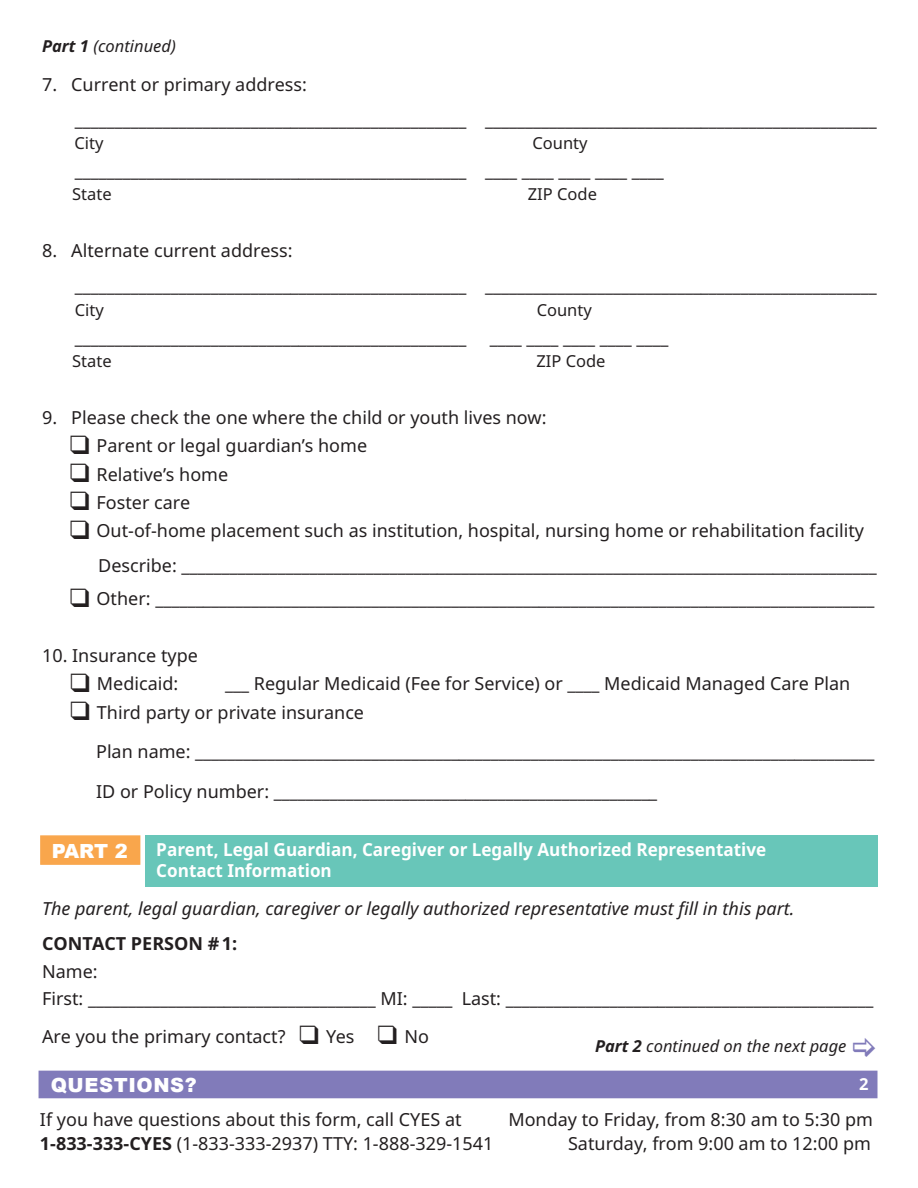
<style>
.page{position:relative;width:918px;height:1188px;background:#fff}
.page>*{position:absolute;margin:0;border:0;box-sizing:border-box;transform-origin:0 0}
.t1{font:900 19.5px "Arial";letter-spacing:.03em;color:#fff}
.t2{font:18px/28.3px "Noto Sans";color:#231f20}
.t3{font:italic 18px "Noto Sans";color:#231f20}
.t4{font:700 18px/21.6px "Noto Sans";color:#fff;scale:.95 1}
.t5{font:700 18px "Noto Sans";color:#231f20}
.t6{font:16.5px "Noto Sans";color:#231f20}
.t7{font:italic 16.5px "Noto Sans";color:#231f20}
.t8{font:700 16.5px "Noto Sans";color:#fff}
.s1{font-weight:700}
.s2{font-family:"Monotype Sorts";font-size:25.5px}
</style>
<div class="page">
<div style="left:40px;top:835px;width:100px;height:30px;background:#f9a64c;border:2px solid #f9a64c"></div>
<div style="left:145px;top:835px;width:733px;height:52px;background:#68c6b9"></div>
<div style="left:39px;top:1071px;width:839px;height:27px;background:#817bba"></div>
<p class="t7" style="left:42px;top:35px;width:135px"><span class="s1">Part 1</span> (continued)</p>
<p class="t2" style="left:75px;top:66px;width:803px;line-height:35.1px;text-indent:-33px">7. Current or primary address:<br>_________________________________________________ _________________________________________________</p>
<p class="t6" style="left:74px;top:132px;width:31px">City</p>
<p class="t6" style="left:532px;top:132px;width:57px">County</p>
<p class="t2" style="left:75px;top:156px;width:590px">_________________________________________________ ____ ____ ____ ____ ____</p>
<p class="t6" style="left:72px;top:183px;width:41px">State</p>
<p class="t6" style="left:528px;top:183px;width:71px">ZIP Code</p>
<p class="t2" style="left:75px;top:233px;width:803px;line-height:35.1px;text-indent:-33px">8. Alternate current address:<br>_________________________________________________ _________________________________________________</p>
<p class="t6" style="left:75px;top:298px;width:31px">City</p>
<p class="t6" style="left:537px;top:298px;width:57px">County</p>
<p class="t2" style="left:75px;top:323px;width:393px">_________________________________________________</p>
<p class="t2" style="left:490px;top:323px;width:180px">____ ____ ____ ____ ____</p>
<p class="t6" style="left:72px;top:350px;width:41px">State</p>
<p class="t6" style="left:536px;top:350px;width:71px">ZIP Code</p>
<p class="t2" style="left:70px;top:403px;width:795px;text-indent:-28px">9. Please check the one where the child or youth lives now:<br><span class="s2">q</span> Parent or legal guardian’s home<br><span class="s2">q</span> Relative’s home<br><span class="s2">q</span> Foster care<br><span class="s2">q</span> Out-of-home placement such as institution, hospital, nursing home or rehabilitation facility</p>
<p class="t2" style="left:70px;top:549px;width:808px;line-height:33px;text-align:right">Describe: _______________________________________________________________________________________<br><span class="s2">q</span> Other: __________________________________________________________________________________________</p>
<p class="t2" style="left:42px;top:641px;width:157px;text-align:center">10. Insurance type <span class="s2">q</span> Medicaid:</p>
<p class="t2" style="left:70px;top:669px;width:781px;text-indent:155px">___ Regular Medicaid (Fee for Service) or ____ Medicaid Managed Care Plan <span class="s2">q</span> Third party or private insurance</p>
<p class="t2" style="left:96px;top:737px;width:780px">Plan name: _____________________________________________________________________________________</p>
<p class="t2" style="left:96px;top:777px;width:563px">ID or Policy number: ________________________________________________</p>
<p class="t1" style="left:52px;top:837px;width:78px">PART 2</p>
<p class="t4" style="left:156px;top:838px;width:644px">Parent, Legal Guardian, Caregiver or Legally Authorized Representative<br>Contact Information</p>
<p class="t3" style="left:42px;top:895px;width:754px">The parent, legal guardian, caregiver or legally authorized representative must fill in this part.</p>
<p class="t5" style="left:42px;top:931px;width:197px">CONTACT PERSON # 1:</p>
<p class="t2" style="left:42px;top:957px;width:833px;line-height:27.8px">Name:<br>First: ____________________________________ MI: _____ Last: ______________________________________________</p>
<p class="t2" style="left:42px;top:1021px;width:388px">Are you the primary contact? <span class="s2">q</span> Yes <span class="s2">q</span> No</p>
<p class="t7" style="left:595px;top:1035px;width:253px"><span class="s1">Part 2</span> continued on the next page</p>
<p class="t8" style="left:859px;top:1072px;width:11px">2</p>
<p class="t1" style="left:51px;top:1071px;width:148px">QUESTIONS?</p>
<p class="t2" style="left:40px;top:1105px;width:423px">If you have questions about this form, call CYES at</p>
<p class="t2" style="left:508px;top:1105px;width:366px">Monday to Friday, from 8:30 am to 5:30 pm</p>
<p class="t2" style="left:40px;top:1129px;width:455px"><span class="s1">1-833-333-CYES</span> (1-833-333-2937) TTY: 1-888-329-1541</p>
<p class="t2" style="left:568px;top:1129px;width:304px">Saturday, from 9:00 am to 12:00 pm</p>
</div>
